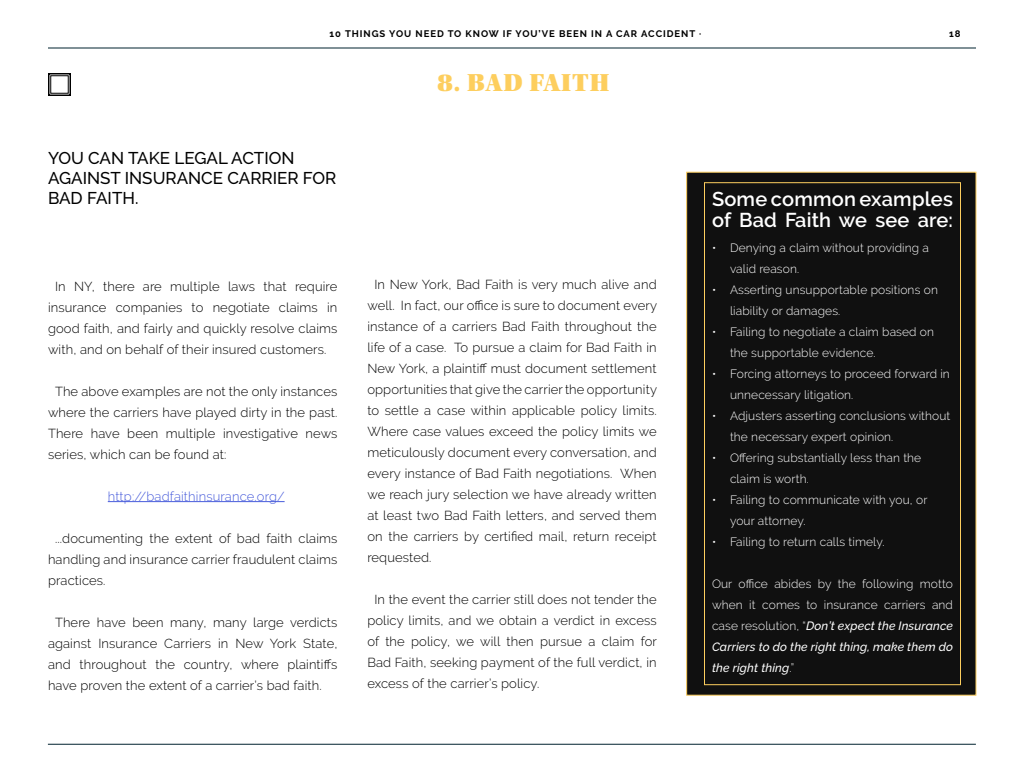
<style>
.page{position:relative;width:1024px;height:768px;background:#fff}
.page>*{position:absolute;margin:0;border:0;box-sizing:border-box;transform-origin:0 0}
.t1{font:26px "Utopia Std Black Headline";letter-spacing:.05em;color:#fdce5e}
.t2{font:600 20px/21px "Raleway";letter-spacing:.01em;color:#fff}
.t3{font:500 17px/19.8px "Raleway";color:#000}
.t4{font:300 13px/21px "Raleway";letter-spacing:.01em;color:#000;text-align:justify}
.t5{font:300 13px "Raleway";letter-spacing:.01em;color:#485cdb}
.t6{font:300 12px/21px "Raleway";letter-spacing:.01em;color:#fff}
.t7{font:700 9.5px "Raleway";letter-spacing:.1em;color:#000}
.s1{font-weight:500;font-style:italic}
</style>
<div class="page">
<div style="left:686px;top:172px;width:291px;height:524px;background:#101010;border:1px solid #fdce5e"></div>
<hr style="left:48px;top:48px;width:928px;height:1px;background:#00222f">
<hr style="left:48px;top:744px;width:928px;height:1px;background:#00222f">
<hr style="left:108px;top:501px;width:177px;height:1px;background:#485cdb">
<div style="left:704px;top:182px;width:257px;height:503px;border:1px solid #fdce5e"></div>
<svg style="left:48px;top:73px;width:23px;height:23px"></svg>
<p class="t7" style="left:330px;top:28px;width:373px">10 THINGS YOU NEED TO KNOW IF YOU’VE BEEN IN A CAR ACCIDENT ∙</p>
<p class="t7" style="left:949px;top:30px;width:13px">18</p>
<h1 class="t1" style="left:437px;top:72px;width:174px">8. BAD FAITH</h1>
<h3 class="t3" style="left:48px;top:150px;width:290px">YOU CAN TAKE LEGAL ACTION<br>AGAINST INSURANCE CARRIER FOR<br>BAD FAITH.</h3>
<p class="t4" style="left:48px;top:276px;width:291px;text-indent:7px">In NY, there are multiple laws that require insurance companies to negotiate claims in good faith, and fairly and quickly resolve claims with, and on behalf of their insured customers.</p>
<p class="t4" style="left:48px;top:381px;width:291px;text-indent:7px">The above examples are not the only instances where the carriers have played dirty in the past.<br>There have been multiple investigative news series, which can be found at:</p>
<p class="t5" style="left:108px;top:488px;width:178px">http://badfaithinsurance.org/</p>
<p class="t4" style="left:48px;top:528px;width:291px;text-indent:7px">...documenting the extent of bad faith claims handling and insurance carrier fraudulent claims practices.</p>
<p class="t4" style="left:48px;top:612px;width:291px;text-indent:7px">There have been many, many large verdicts against Insurance Carriers in New York State, and throughout the country, where plaintiffs have proven the extent of a carrier’s bad faith.</p>
<p class="t4" style="left:367px;top:275px;width:291px;text-indent:7px">In New York, Bad Faith is very much alive and well. In fact, our office is sure to document every instance of a carriers Bad Faith throughout the life of a case. To pursue a claim for Bad Faith in New York, a plaintiff must document settlement opportunities that give the carrier the opportunity to settle a case within applicable policy limits.<br>Where case values exceed the policy limits we meticulously document every conversation, and every instance of Bad Faith negotiations. When we reach jury selection we have already written at least two Bad Faith letters, and served them on the carriers by certified mail, return receipt requested.</p>
<p class="t4" style="left:367px;top:590px;width:291px;text-indent:7px">In the event the carrier still does not tender the policy limits, and we obtain a verdict in excess of the policy, we will then pursue a claim for Bad Faith, seeking payment of the full verdict, in excess of the carrier’s policy.</p>
<h2 class="t2" style="left:712px;top:191px;width:243px">Some common examples of Bad Faith we see are:</h2>
<p class="t6" style="left:730px;top:238px;width:200px;text-indent:-18px">• Denying a claim without providing a valid reason.</p>
<p class="t6" style="left:730px;top:280px;width:209px;text-indent:-18px">• Asserting unsupportable positions on liability or damages.</p>
<p class="t6" style="left:730px;top:322px;width:206px;text-indent:-18px">• Failing to negotiate a claim based on the supportable evidence.</p>
<p class="t6" style="left:730px;top:364px;width:221px;text-indent:-18px">• Forcing attorneys to proceed forward in unnecessary litigation.</p>
<p class="t6" style="left:730px;top:406px;width:222px;text-indent:-18px">• Adjusters asserting conclusions without the necessary expert opinion.</p>
<p class="t6" style="left:730px;top:448px;width:193px;text-indent:-18px">• Offering substantially less than the claim is worth.</p>
<p class="t6" style="left:730px;top:490px;width:199px;text-indent:-18px">• Failing to communicate with you, or your attorney.</p>
<p class="t6" style="left:712px;top:532px;width:174px">• Failing to return calls timely.</p>
<p class="t6" style="left:712px;top:574px;width:243px;text-align:justify">Our office abides by the following motto when it comes to insurance carriers and case resolution, “<span class="s1">Don’t expect the Insurance Carriers to do the right thing, make them do the right thing</span>.”</p>
</div>
